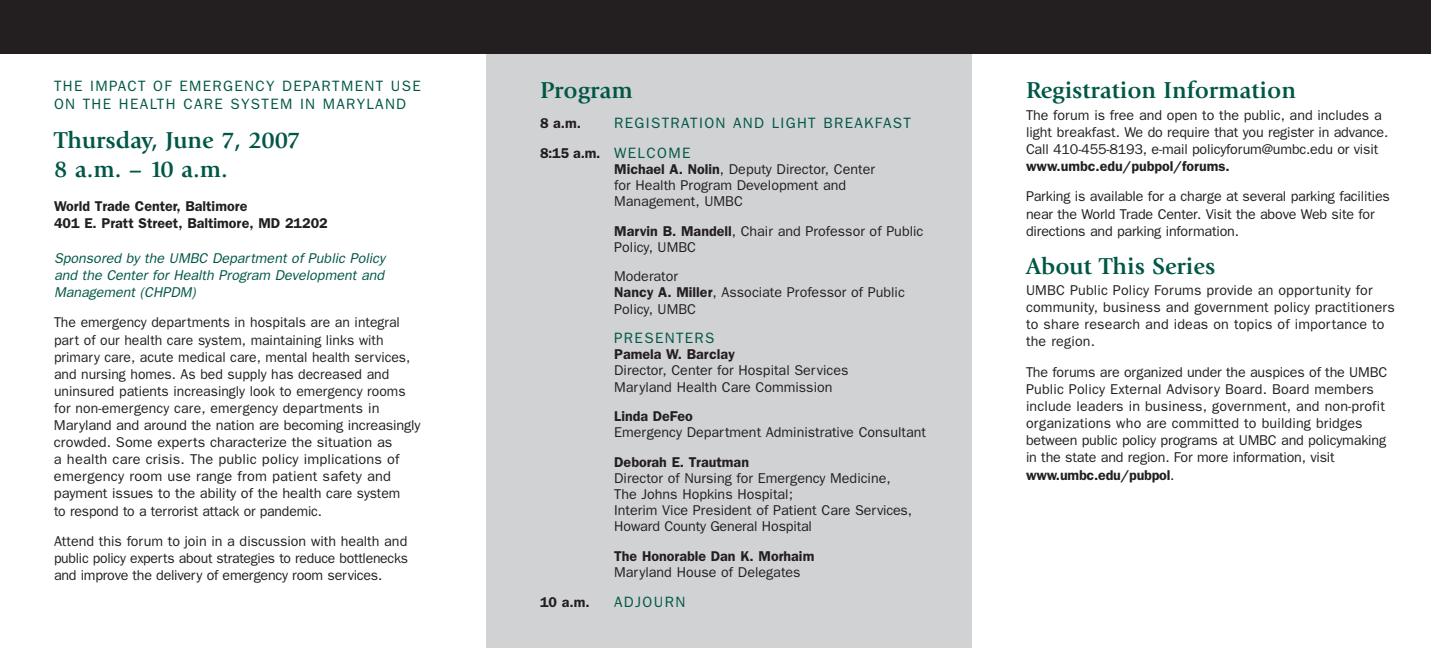
<style>
.page{position:relative;width:1431px;height:648px;background:#fff}
.page>*{position:absolute;margin:0;border:0;box-sizing:border-box;transform-origin:0 0}
.t1{font:700 24px/28.8px "Giovanni";color:#005746}
.t2{font:15px/18px "Franklin Gothic";letter-spacing:.09em;color:#005746}
.t3{font:14.25px/17.1px "Franklin Gothic";color:#231f20}
.t4{font:600 14.25px/17.1px "Franklin Gothic";color:#231f20}
.t5{font:italic 14.25px/17.1px "Franklin Gothic";color:#005746;text-align:justify}
.s1{font-weight:600}
.s2{font-size:15px;color:#005746}
</style>
<div class="page">
<div style="left:486px;top:54px;width:486px;height:594px;background:#d1d2d4"></div>
<div style="left:0;top:0;width:1431px;height:54px;background:#231f20"></div>
<p class="t2" style="left:54px;top:77px;width:368px">THE IMPACT OF EMERGENCY DEPARTMENT USE<br>ON THE HEALTH CARE SYSTEM IN MARYLAND</p>
<h1 class="t1" style="left:54px;top:127px;width:248px">Thursday, June 7, 2007<br>8 a.m. – 10 a.m.</h1>
<p class="t4" style="left:54px;top:198px;width:275px">World Trade Center, Baltimore<br>401 E. Pratt Street, Baltimore, MD 21202</p>
<p class="t5" style="left:54px;top:249px;width:333px">Sponsored by the UMBC Department of Public Policy and the Center for Health Program Development and Management (CHPDM)</p>
<p class="t3" style="left:54px;top:314px;width:368px">The emergency departments in hospitals are an integral part of our health care system, maintaining links with primary care, acute medical care, mental health services, and nursing homes. As bed supply has decreased and uninsured patients increasingly look to emergency rooms for non-emergency care, emergency departments in Maryland and around the nation are becoming increasingly crowded. Some experts characterize the situation as<br>a health care crisis. The public policy implications of emergency room use range from patient safety and payment issues to the ability of the health care system<br>to respond to a terrorist attack or pandemic.</p>
<p class="t3" style="left:54px;top:533px;width:356px;text-align:justify">Attend this forum to join in a discussion with health and public policy experts about strategies to reduce bottlenecks and improve the delivery of emergency room services.</p>
<h1 class="t1" style="left:540px;top:78px;width:94px">Program</h1>
<p class="t4" style="left:540px;top:114px;width:43px">8 a.m.</p>
<p class="t2" style="left:614px;top:114px;width:298px">REGISTRATION AND LIGHT BREAKFAST</p>
<p class="t3" style="left:614px;top:145px;width:262px;line-height:16.2px;text-indent:-74px"><span class="s1">8:15 a.m.</span> <span class="s2">WELCOME<br></span><span class="s1">Michael A. Nolin</span>, Deputy Director, Center for Health Program Development and<br>Management, UMBC</p>
<p class="t3" style="left:614px;top:223px;width:311px;line-height:16.2px"><span class="s1">Marvin B. Mandell</span>, Chair and Professor of Public<br>Policy, UMBC</p>
<p class="t3" style="left:614px;top:268px;width:292px;line-height:16px">Moderator<br><span class="s1">Nancy A. Miller</span>, Associate Professor of Public<br>Policy, UMBC</p>
<p class="t2" style="left:614px;top:329px;width:102px">PRESENTERS</p>
<p class="t4" style="left:614px;top:346px;width:122px">Pamela W. Barclay</p>
<p class="t3" style="left:614px;top:362px;width:236px;line-height:16.2px">Director, Center for Hospital Services<br>Maryland Health Care Commission</p>
<p class="t4" style="left:614px;top:408px;width:80px">Linda DeFeo</p>
<p class="t3" style="left:614px;top:424px;width:313px">Emergency Department Administrative Consultant</p>
<p class="t4" style="left:614px;top:453px;width:136px">Deborah E. Trautman</p>
<p class="t3" style="left:614px;top:470px;width:299px;line-height:16.2px">Director of Nursing for Emergency Medicine, The Johns Hopkins Hospital;<br>Interim Vice President of Patient Care Services, Howard County General Hospital</p>
<p class="t4" style="left:614px;top:548px;width:202px">The Honorable Dan K. Morhaim</p>
<p class="t3" style="left:614px;top:564px;width:188px">Maryland House of Delegates</p>
<p class="t4" style="left:540px;top:593px;width:51px">10 a.m.</p>
<p class="t2" style="left:614px;top:593px;width:73px">ADJOURN</p>
<h1 class="t1" style="left:1026px;top:78px;width:272px">Registration Information</h1>
<p class="t3" style="left:1026px;top:106px;width:364px">The forum is free and open to the public, and includes a light breakfast. We do require that you register in advance.<br>Call 410-455-8193, e-mail policyforum@umbc.edu or visit</p>
<p class="t4" style="left:1026px;top:157px;width:205px">www.umbc.edu/pubpol/forums.</p>
<p class="t3" style="left:1026px;top:188px;width:365px">Parking is available for a charge at several parking facilities near the World Trade Center. Visit the above Web site for directions and parking information.</p>
<h1 class="t1" style="left:1026px;top:253px;width:191px">About This Series</h1>
<p class="t3" style="left:1026px;top:282px;width:370px">UMBC Public Policy Forums provide an opportunity for community, business and government policy practitioners to share research and ideas on topics of importance to the region.</p>
<p class="t3" style="left:1026px;top:364px;width:363px">The forums are organized under the auspices of the UMBC Public Policy External Advisory Board. Board members include leaders in business, government, and non-profit organizations who are committed to building bridges between public policy programs at UMBC and policymaking in the state and region. For more information, visit <span class="s1">www.umbc.edu/pubpol</span>.</p>
</div>
